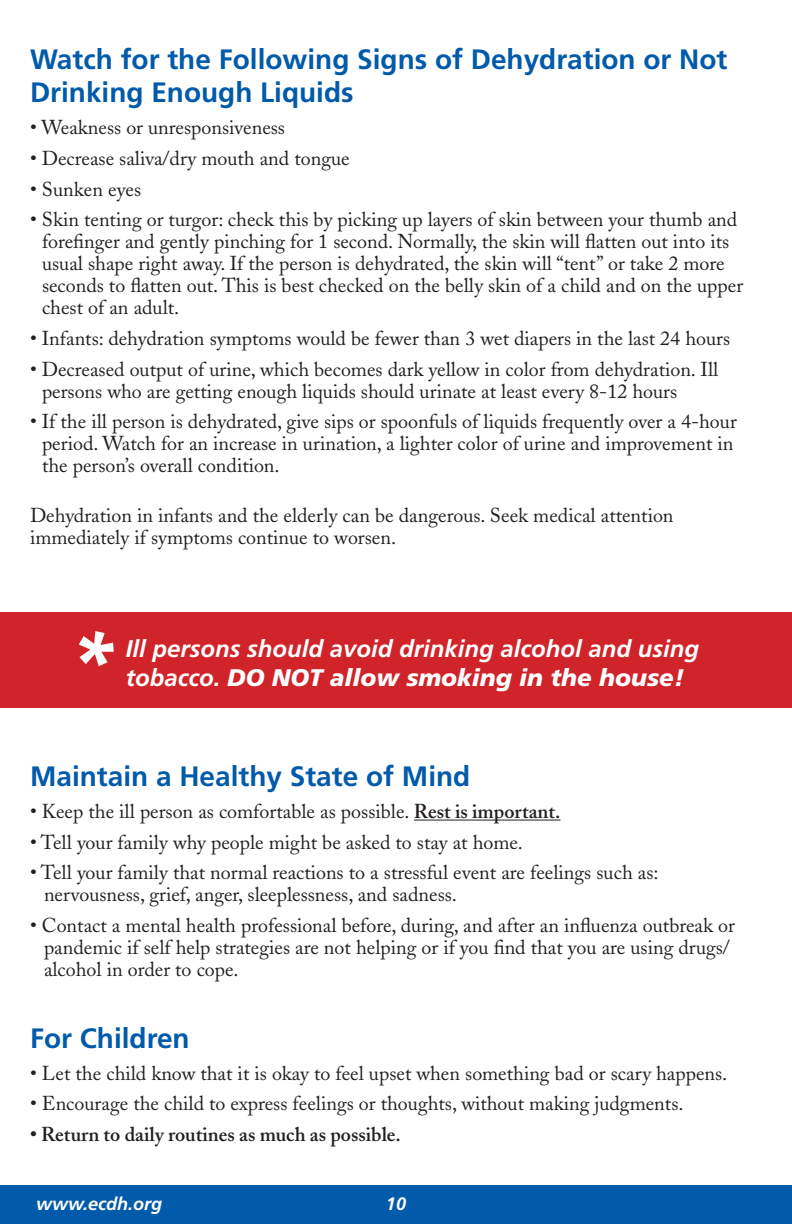
<style>
.page{position:relative;width:792px;height:1224px;background:#fff}
.page>*{position:absolute;margin:0;border:0;box-sizing:border-box;transform-origin:0 0}
.t1{font:700 28px/33.6px "Frutiger";color:#015aaa}
.t2{font:italic 700 24px/28.8px "Frutiger";color:#fff}
.t3{font:20px/22px "Adobe Caslon";color:#231f20}
.t4{font:600 20px "Adobe Caslon";color:#231f20}
.t5{font:italic 700 18px "Frutiger";color:#fff}
.s1{font-weight:900}
.s2{font-weight:600}
</style>
<div class="page">
<div style="left:0;top:1185px;width:792px;height:39px;background:#015aaa"></div>
<hr style="left:414px;top:820px;width:147px;height:1px;background:#231f20">
<div style="left:0;top:612px;width:792px;height:96px;background:#d1232a"></div>
<svg style="left:79px;top:631px;width:35px;height:35px"></svg>
<p class="t1" style="left:30px;top:42px;width:699px">Watch for the Following Signs of Dehydration or Not<br>Drinking Enough Liquids</p>
<p class="t3" style="left:30px;top:117px;width:257px">• Weakness or unresponsiveness</p>
<p class="t3" style="left:30px;top:148px;width:321px">• Decrease saliva/dry mouth and tongue</p>
<p class="t3" style="left:30px;top:178px;width:113px">• Sunken eyes</p>
<p class="t3" style="left:42px;top:209px;width:703px;text-indent:-12px">• Skin tenting or turgor: check this by picking up layers of skin between your thumb and forefinger and gently pinching for 1 second. Normally, the skin will flatten out into its usual shape right away. If the person is dehydrated, the skin will “tent” or take 2 more seconds to flatten out. This is best checked on the belly skin of a child and on the upper chest of an adult.</p>
<p class="t3" style="left:30px;top:328px;width:702px">• Infants: dehydration symptoms would be fewer than 3 wet diapers in the last 24 hours</p>
<p class="t3" style="left:42px;top:358px;width:678px;text-indent:-12px">• Decreased output of urine, which becomes dark yellow in color from dehydration. Ill persons who are getting enough liquids should urinate at least every 8-12 hours</p>
<p class="t3" style="left:42px;top:411px;width:696px;text-indent:-12px">• If the ill person is dehydrated, give sips or spoonfuls of liquids frequently over a 4-hour period. Watch for an increase in urination, a lighter color of urine and improvement in the person’s overall condition.</p>
<p class="t3" style="left:30px;top:505px;width:645px">Dehydration in infants and the elderly can be dangerous. Seek medical attention immediately if symptoms continue to worsen.</p>
<p class="t2" style="left:126px;top:634px;width:575px">Ill persons should avoid drinking alcohol and using tobacco. <span class="s1">DO NOT allow smoking in the house!</span></p>
<p class="t1" style="left:30px;top:759px;width:442px">Maintain a Healthy State of Mind</p>
<p class="t3" style="left:30px;top:801px;width:532px">• Keep the ill person as comfortable as possible. <span class="s2">Rest is important.</span></p>
<p class="t3" style="left:30px;top:831px;width:495px">• Tell your family why people might be asked to stay at home.</p>
<p class="t3" style="left:44px;top:862px;width:616px;text-indent:-14px">• Tell your family that normal reactions to a stressful event are feelings such as: nervousness, grief, anger, sleeplessness, and sadness.</p>
<p class="t3" style="left:44px;top:914px;width:692px;text-indent:-14px">• Contact a mental health professional before, during, and after an influenza outbreak or pandemic if self help strategies are not helping or if you find that you are using drugs/ alcohol in order to cope.</p>
<p class="t1" style="left:30px;top:1021px;width:161px">For Children</p>
<p class="t3" style="left:30px;top:1062px;width:699px">• Let the child know that it is okay to feel upset when something bad or scary happens.</p>
<p class="t3" style="left:30px;top:1093px;width:655px">• Encourage the child to express feelings or thoughts, without making judgments.</p>
<p class="t4" style="left:30px;top:1122px;width:372px">• Return to daily routines as much as possible.</p>
<p class="t5" style="left:36px;top:1193px;width:128px">www.ecdh.org</p>
<p class="t5" style="left:386px;top:1193px;width:22px">10</p>
</div>
